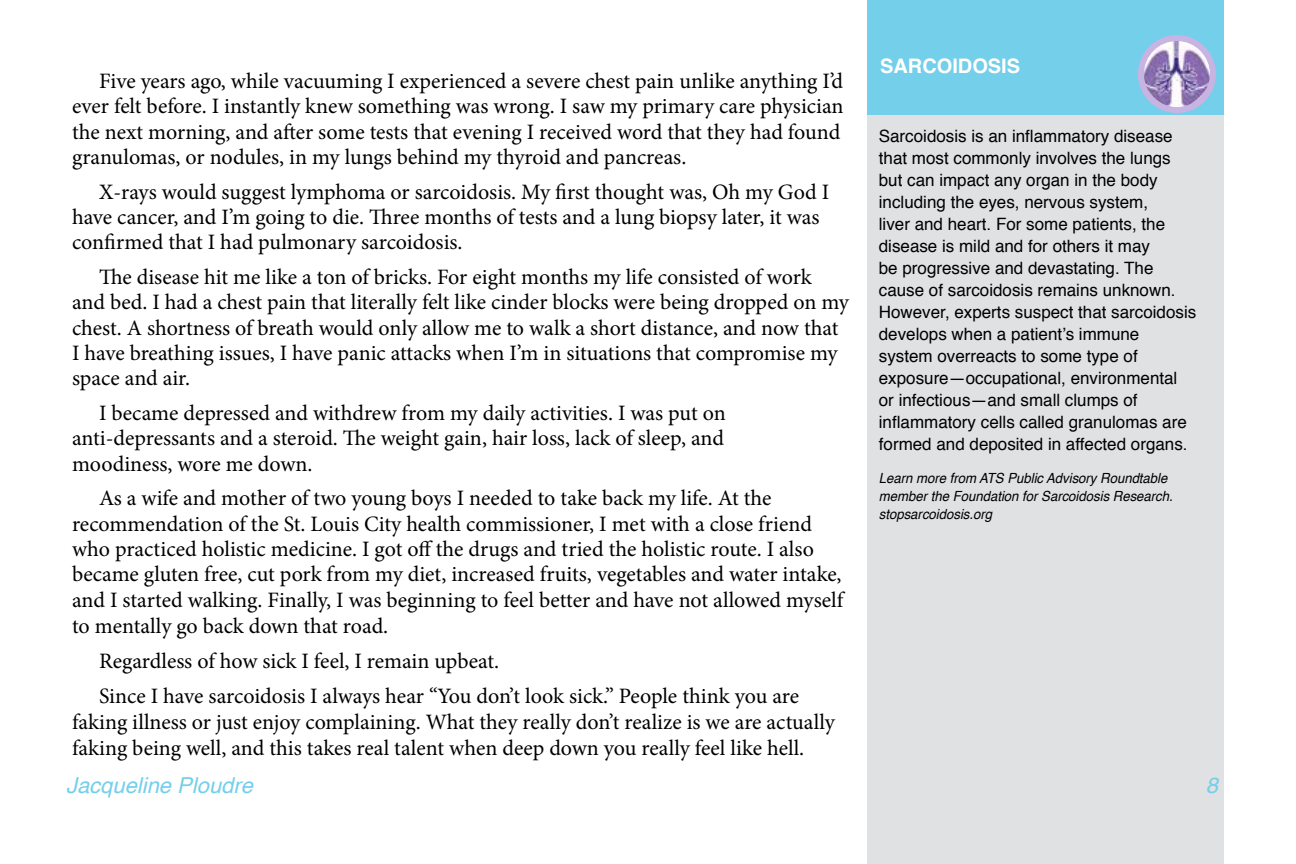
<style>
.page{position:relative;width:1296px;height:864px;background:#fff}
.page>*{position:absolute;margin:0;border:0;box-sizing:border-box;transform-origin:0 0}
.t1{font:22px/25.4px "Minion Pro";letter-spacing:-.005em;color:#000}
.t2{font:italic 22px "Helvetica";color:#74cfea}
.t3{font:700 20px "Helvetica";color:#fff}
.t4{font:17px/22px "Helvetica";color:#000}
.t5{font:italic 14px/18px "Helvetica";color:#000;scale:.94 1}
</style>
<div class="page">
<div style="left:867px;top:99px;width:357px;height:765px;background:#e0e1e2"></div>
<div style="left:867px;top:0;width:357px;height:115px;background:#74cfea"></div>
<img style="left:1141px;top:38px;width:72px;height:72px;border-radius:36px">
<div style="left:1138px;top:35px;width:78px;height:78px;border:6px solid #c7b4e2;border-radius:50%"></div>
<p class="t3" style="left:880px;top:52px;width:142px">SARCOIDOSIS</p>
<p class="t1" style="left:72px;top:68px;width:773px;text-indent:27px">Five years ago, while vacuuming I experienced a severe chest pain unlike anything I’d ever felt before. I instantly knew something was wrong. I saw my primary care physician the next morning, and after some tests that evening I received word that they had found granulomas, or nodules, in my lungs behind my thyroid and pancreas.</p>
<p class="t1" style="left:72px;top:179px;width:759px;text-indent:27px">X-rays would suggest lymphoma or sarcoidosis. My first thought was, Oh my God I have cancer, and I’m going to die. Three months of tests and a lung biopsy later, it was confirmed that I had pulmonary sarcoidosis.</p>
<p class="t1" style="left:72px;top:264px;width:779px;text-indent:27px">The disease hit me like a ton of bricks. For eight months my life consisted of work and bed. I had a chest pain that literally felt like cinder blocks were being dropped on my chest. A shortness of breath would only allow me to walk a short distance, and now that I have breathing issues, I have panic attacks when I’m in situations that compromise my space and air.</p>
<p class="t1" style="left:72px;top:400px;width:655px;text-align:justify;text-indent:27px">I became depressed and withdrew from my daily activities. I was put on anti-depressants and a steroid. The weight gain, hair loss, lack of sleep, and moodiness, wore me down.</p>
<p class="t1" style="left:72px;top:485px;width:773px;text-indent:27px">As a wife and mother of two young boys I needed to take back my life. At the recommendation of the St. Louis City health commissioner, I met with a close friend who practiced holistic medicine. I got off the drugs and tried the holistic route. I also became gluten free, cut pork from my diet, increased fruits, vegetables and water intake, and I started walking. Finally, I was beginning to feel better and have not allowed myself to mentally go back down that road.</p>
<p class="t1" style="left:99px;top:643px;width:702px;line-height:35px">Regardless of how sick I feel, I remain upbeat.<br>Since I have sarcoidosis I always hear “You don’t look sick.” People think you are</p>
<p class="t1" style="left:72px;top:709px;width:764px;line-height:26px">faking illness or just enjoy complaining. What they really don’t realize is we are actually faking being well, and this takes real talent when deep down you really feel like hell.</p>
<p class="t2" style="left:66px;top:768px;width:189px">Jacqueline Ploudre</p>
<p class="t2" style="left:1206px;top:768px;width:14px">8</p>
<p class="t4" style="left:879px;top:126px;width:319px">Sarcoidosis is an inflammatory disease that most commonly involves the lungs but can impact any organ in the body including the eyes, nervous system,<br>liver and heart. For some patients, the disease is mild and for others it may<br>be progressive and devastating. The cause of sarcoidosis remains unknown.<br>However, experts suspect that sarcoidosis develops when a patient’s immune system overreacts to some type of exposure—occupational, environmental or infectious—and small clumps of inflammatory cells called granulomas are formed and deposited in affected organs.</p>
<p class="t5" style="left:879px;top:470px;width:314px">Learn more from ATS Public Advisory Roundtable member the Foundation for Sarcoidosis Research. stopsarcoidosis.org</p>
</div>
